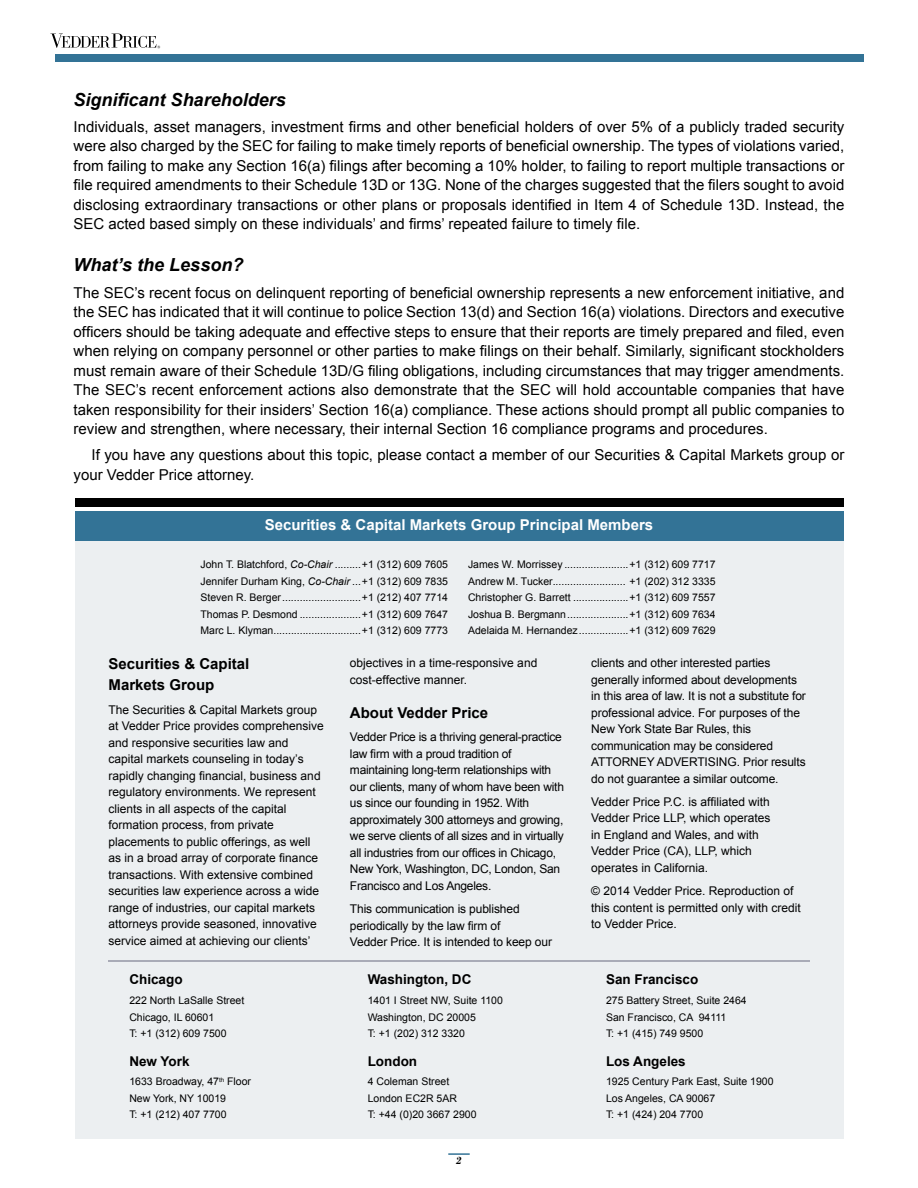
<style>
.page{position:relative;width:918px;height:1188px;background:#fff}
.page>*{position:absolute;margin:0;border:0;box-sizing:border-box;transform-origin:0 0}
.t1{font:italic 700 18px "Arial";color:#000}
.t2{font:15px/19.5px "Arial";color:#000;text-align:justify}
.t3{font:700 15px "Arial";color:#fff}
.t4{font:700 15px/21px "Arial";color:#000}
.t5{font:700 13.5px "Arial";color:#000}
.t6{font:12px/16.5px "Arial";color:#000}
.t7{font:12px/16.5px "Arial";letter-spacing:-.02em;color:#000}
.t8{font:10.5px/16.5px "Arial";color:#000}
.t9{font:italic 500 10.5px "Bodoni BE";color:#000}
.s1{font-style:italic}
</style>
<div class="page">
<hr style="left:448px;top:1153px;width:22px;height:2px;background:#337396">
<div style="left:55px;top:54px;width:809px;height:8px;background:#337396"></div>
<svg style="left:51px;top:34px;width:109px;height:14px"></svg>
<div style="left:75px;top:526px;width:769px;height:613px;background:#eceff1"></div>
<div style="left:75px;top:511px;width:769px;height:29px;background:#337396"></div>
<div style="left:75px;top:499px;width:769px;height:8px;background:#000"></div>
<hr style="left:108px;top:960px;width:702px;height:2px;background:#a9abb7">
<p class="t1" style="left:74px;top:87px;width:214px">Significant Shareholders</p>
<p class="t2" style="left:74px;top:117px;width:772px">Individuals, asset managers, investment firms and other beneficial holders of over 5% of a publicly traded security were also charged by the SEC for failing to make timely reports of beneficial ownership. The types of violations varied, from failing to make any Section 16(a) filings after becoming a 10% holder, to failing to report multiple transactions or file required amendments to their Schedule 13D or 13G. None of the charges suggested that the filers sought to avoid disclosing extraordinary transactions or other plans or proposals identified in Item 4 of Schedule 13D. Instead, the SEC acted based simply on these individuals’ and firms’ repeated failure to timely file.</p>
<p class="t1" style="left:74px;top:253px;width:171px">What’s the Lesson?</p>
<p class="t2" style="left:74px;top:283px;width:772px">The SEC’s recent focus on delinquent reporting of beneficial ownership represents a new enforcement initiative, and the SEC has indicated that it will continue to police Section 13(d) and Section 16(a) violations. Directors and executive officers should be taking adequate and effective steps to ensure that their reports are timely prepared and filed, even when relying on company personnel or other parties to make filings on their behalf. Similarly, significant stockholders must remain aware of their Schedule 13D/G filing obligations, including circumstances that may trigger amendments.<br>The SEC’s recent enforcement actions also demonstrate that the SEC will hold accountable companies that have taken responsibility for their insiders’ Section 16(a) compliance. These actions should prompt all public companies to review and strengthen, where necessary, their internal Section 16 compliance programs and procedures.</p>
<p class="t2" style="left:74px;top:445px;width:772px;text-indent:18px">If you have any questions about this topic, please contact a member of our Securities &amp; Capital Markets group or your Vedder Price attorney.</p>
<p class="t3" style="left:265px;top:515px;width:390px">Securities &amp; Capital Markets Group Principal Members</p>
<p class="t8" style="left:201px;top:556px;width:249px;text-align:justify">John T. Blatchford, <span class="s1">Co-Chair</span> .........+1 (312) 609 7605<br>Jennifer Durham King, <span class="s1">Co-Chair</span> ...+1 (312) 609 7835<br>Steven R. Berger...........................+1 (212) 407 7714<br>Thomas P. Desmond .....................+1 (312) 609 7647<br>Marc L. Klyman..............................+1 (312) 609 7773</p>
<p class="t8" style="left:468px;top:556px;width:249px;text-align:justify">James W. Morrissey ......................+1 (312) 609 7717<br>Andrew M. Tucker......................... +1 (202) 312 3335<br>Christopher G. Barrett ...................+1 (312) 609 7557<br>Joshua B. Bergmann.....................+1 (312) 609 7634<br>Adelaida M. Hernandez.................+1 (312) 609 7629</p>
<p class="t4" style="left:109px;top:654px;width:142px">Securities &amp; Capital<br>Markets Group</p>
<p class="t6" style="left:109px;top:701px;width:217px">The Securities &amp; Capital Markets group at Vedder Price provides comprehensive and responsive securities law and capital markets counseling in today’s rapidly changing financial, business and regulatory environments. We represent clients in all aspects of the capital formation process, from private placements to public offerings, as well as in a broad array of corporate finance transactions. With extensive combined securities law experience across a wide range of industries, our capital markets attorneys provide seasoned, innovative service aimed at achieving our clients’</p>
<p class="t5" style="left:129px;top:971px;width:55px">Chicago</p>
<p class="t8" style="left:129px;top:992px;width:116px">222 North LaSalle Street<br>Chicago, IL 60601<br>T: +1 (312) 609 7500</p>
<p class="t5" style="left:129px;top:1052px;width:62px">New York</p>
<p class="t8" style="left:129px;top:1073px;width:123px">1633 Broadway, 47<sup>th</sup> Floor<br>New York, NY 10019<br>T: +1 (212) 407 7700</p>
<p class="t6" style="left:350px;top:655px;width:189px">objectives in a time-responsive and cost-effective manner.</p>
<p class="t4" style="left:350px;top:703px;width:140px">About Vedder Price</p>
<p class="t7" style="left:350px;top:729px;width:216px">Vedder Price is a thriving general-practice law firm with a proud tradition of maintaining long-term relationships with our clients, many of whom have been with us since our founding in 1952. With approximately 300 attorneys and growing, we serve clients of all sizes and in virtually all industries from our offices in Chicago, New York, Washington, DC, London, San Francisco and Los Angeles.</p>
<p class="t6" style="left:350px;top:901px;width:204px">This communication is published periodically by the law firm of<br>Vedder Price. It is intended to keep our</p>
<p class="t5" style="left:368px;top:971px;width:105px">Washington, DC</p>
<p class="t8" style="left:368px;top:992px;width:137px">1401 I Street NW, Suite 1100<br>Washington, DC 20005<br>T: +1 (202) 312 3320</p>
<p class="t5" style="left:368px;top:1052px;width:51px">London</p>
<p class="t8" style="left:368px;top:1073px;width:110px">4 Coleman Street<br>London EC2R 5AR<br>T: +44 (0)20 3667 2900</p>
<p class="t9" style="left:456px;top:1154px;width:7px">2</p>
<p class="t6" style="left:591px;top:655px;width:216px">clients and other interested parties generally informed about developments in this area of law. It is not a substitute for professional advice. For purposes of the New York State Bar Rules, this communication may be considered ATTORNEY ADVERTISING. Prior results do not guarantee a similar outcome.</p>
<p class="t6" style="left:591px;top:794px;width:181px">Vedder Price P.C. is affiliated with<br>Vedder Price LLP, which operates in England and Wales, and with<br>Vedder Price (CA), LLP, which operates in California.</p>
<p class="t6" style="left:591px;top:883px;width:211px">© 2014 Vedder Price. Reproduction of this content is permitted only with credit to Vedder Price.</p>
<p class="t5" style="left:606px;top:971px;width:94px">San Francisco</p>
<p class="t8" style="left:606px;top:992px;width:142px">275 Battery Street, Suite 2464<br>San Francisco, CA 94111<br>T: +1 (415) 749 9500</p>
<p class="t5" style="left:606px;top:1052px;width:81px">Los Angeles</p>
<p class="t8" style="left:606px;top:1073px;width:169px">1925 Century Park East, Suite 1900<br>Los Angeles, CA 90067<br>T: +1 (424) 204 7700</p>
</div>
